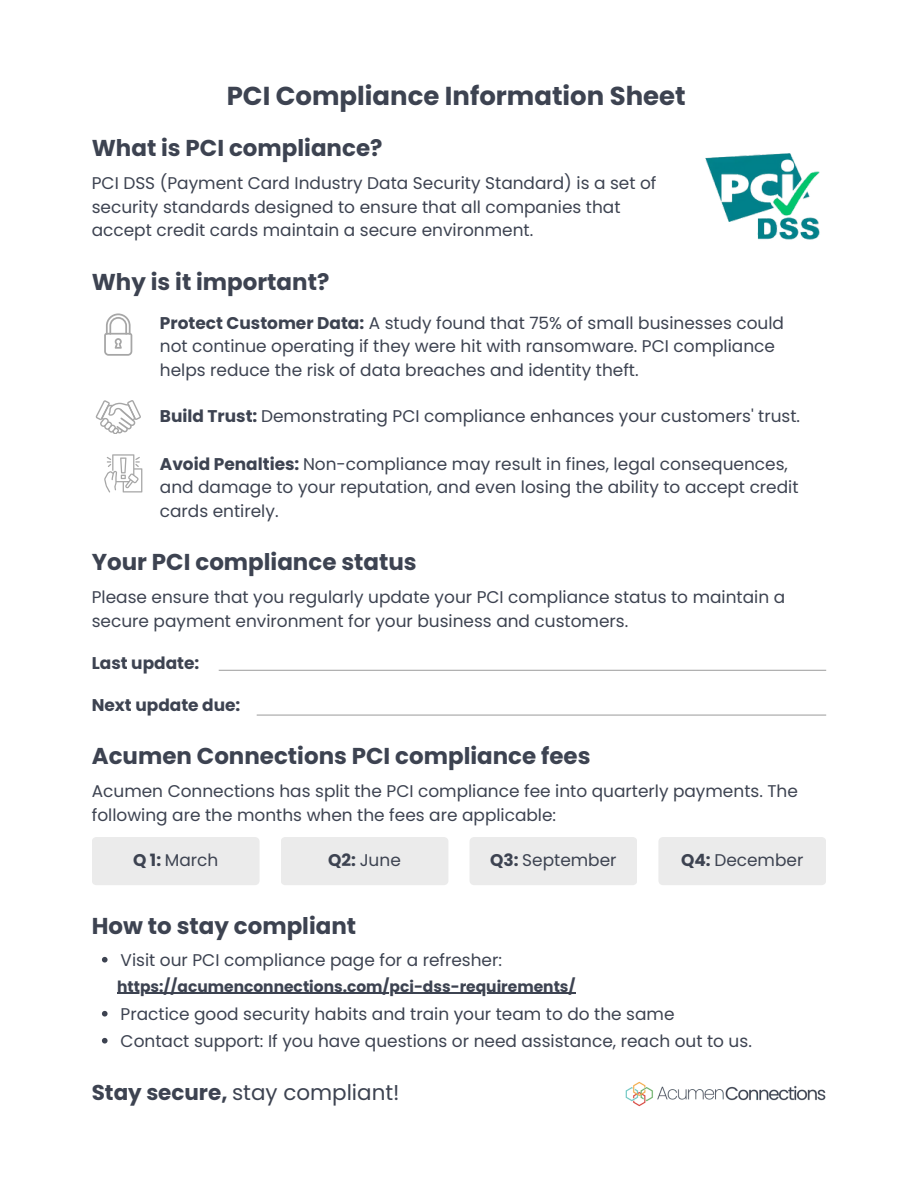
<style>
.page{position:relative;width:918px;height:1188px;background:#fff}
.page>*{position:absolute;margin:0;border:0;box-sizing:border-box;transform-origin:0 0}
.t1{font:700 25.95px "Poppins";color:#3d4351}
.t2{font:700 22.95px "Poppins";color:#3d4351}
.t3{font:21.45px "Poppins";color:#3d4351}
.t4{font:16.95px/23.7px "Poppins";color:#3d4351}
.t5{font:700 16.95px "Poppins";color:#3d4351}
.t6{font:700 15.45px "Poppins";color:#3d4351}
.s1{font-weight:700}
</style>
<div class="page">
<img style="left:705px;top:153px;width:115px;height:87px">
<svg style="left:104px;top:313px;width:28px;height:43px"></svg>
<svg style="left:96px;top:400px;width:45px;height:34px"></svg>
<svg style="left:104px;top:454px;width:38px;height:39px"></svg>
<hr style="left:219px;top:670px;width:607px;height:1px;background:#a6a6a6">
<hr style="left:257px;top:715px;width:569px;height:1px;background:#a6a6a6">
<div style="left:92px;top:837px;width:168px;height:48px;background:#ebebeb"></div>
<div style="left:281px;top:837px;width:167px;height:48px;background:#ebebeb"></div>
<div style="left:470px;top:837px;width:167px;height:48px;background:#ebebeb"></div>
<div style="left:658px;top:837px;width:168px;height:48px;background:#ebebeb"></div>
<svg style="left:102px;top:957px;width:6px;height:6px"></svg>
<svg style="left:102px;top:1011px;width:6px;height:6px"></svg>
<svg style="left:102px;top:1038px;width:6px;height:6px"></svg>
<hr style="left:117px;top:993px;width:459px;height:1px;background:#3d4351">
<img style="left:625px;top:1081px;width:201px;height:26px">
<p class="t1" style="left:227px;top:78px;width:460px">PCI Compliance Information Sheet</p>
<p class="t2" style="left:92px;top:132px;width:292px">What is PCI compliance?</p>
<p class="t4" style="left:92px;top:171px;width:566px">PCI DSS (Payment Card Industry Data Security Standard) is a set of security standards designed to ensure that all companies that accept credit cards maintain a secure environment.</p>
<p class="t2" style="left:92px;top:265px;width:239px">Why is it important?</p>
<p class="t4" style="left:160px;top:311px;width:626px"><span class="s1">Protect Customer Data:</span> A study found that 75% of small businesses could not continue operating if they were hit with ransomware. PCI compliance helps reduce the risk of data breaches and identity theft.</p>
<p class="t4" style="left:160px;top:404px;width:642px"><span class="s1">Build Trust:</span> Demonstrating PCI compliance enhances your customers' trust.</p>
<p class="t4" style="left:160px;top:452px;width:640px"><span class="s1">Avoid Penalties:</span> Non-compliance may result in fines, legal consequences, and damage to your reputation, and even losing the ability to accept credit cards entirely.</p>
<p class="t2" style="left:92px;top:546px;width:326px">Your PCI compliance status</p>
<p class="t4" style="left:92px;top:585px;width:695px">Please ensure that you regularly update your PCI compliance status to maintain a secure payment environment for your business and customers.</p>
<p class="t5" style="left:92px;top:651px;width:109px">Last update:</p>
<p class="t5" style="left:92px;top:693px;width:150px">Next update due:</p>
<p class="t2" style="left:92px;top:740px;width:500px">Acumen Connections PCI compliance fees</p>
<p class="t4" style="left:92px;top:779px;width:708px">Acumen Connections has split the PCI compliance fee into quarterly payments. The following are the months when the fees are applicable:</p>
<p class="t4" style="left:133px;top:848px;width:87px"><span class="s1">Q 1:</span> March</p>
<p class="t4" style="left:328px;top:848px;width:74px"><span class="s1">Q2:</span> June</p>
<p class="t4" style="left:490px;top:848px;width:128px"><span class="s1">Q3:</span> September</p>
<p class="t4" style="left:681px;top:848px;width:124px"><span class="s1">Q4:</span> December</p>
<p class="t2" style="left:92px;top:909px;width:266px">How to stay compliant</p>
<p class="t4" style="left:121px;top:948px;width:383px">Visit our PCI compliance page for a refresher:</p>
<p class="t4" style="left:121px;top:1002px;width:555px">Practice good security habits and train your team to do the same</p>
<p class="t4" style="left:121px;top:1029px;width:633px">Contact support: If you have questions or need assistance, reach out to us.</p>
<p class="t6" style="left:117px;top:975px;width:460px">https://acumenconnections.com/pci-dss-requirements/</p>
<p class="t3" style="left:92px;top:1078px;width:309px"><span class="s1">Stay secure,</span> stay compliant!</p>
</div>
